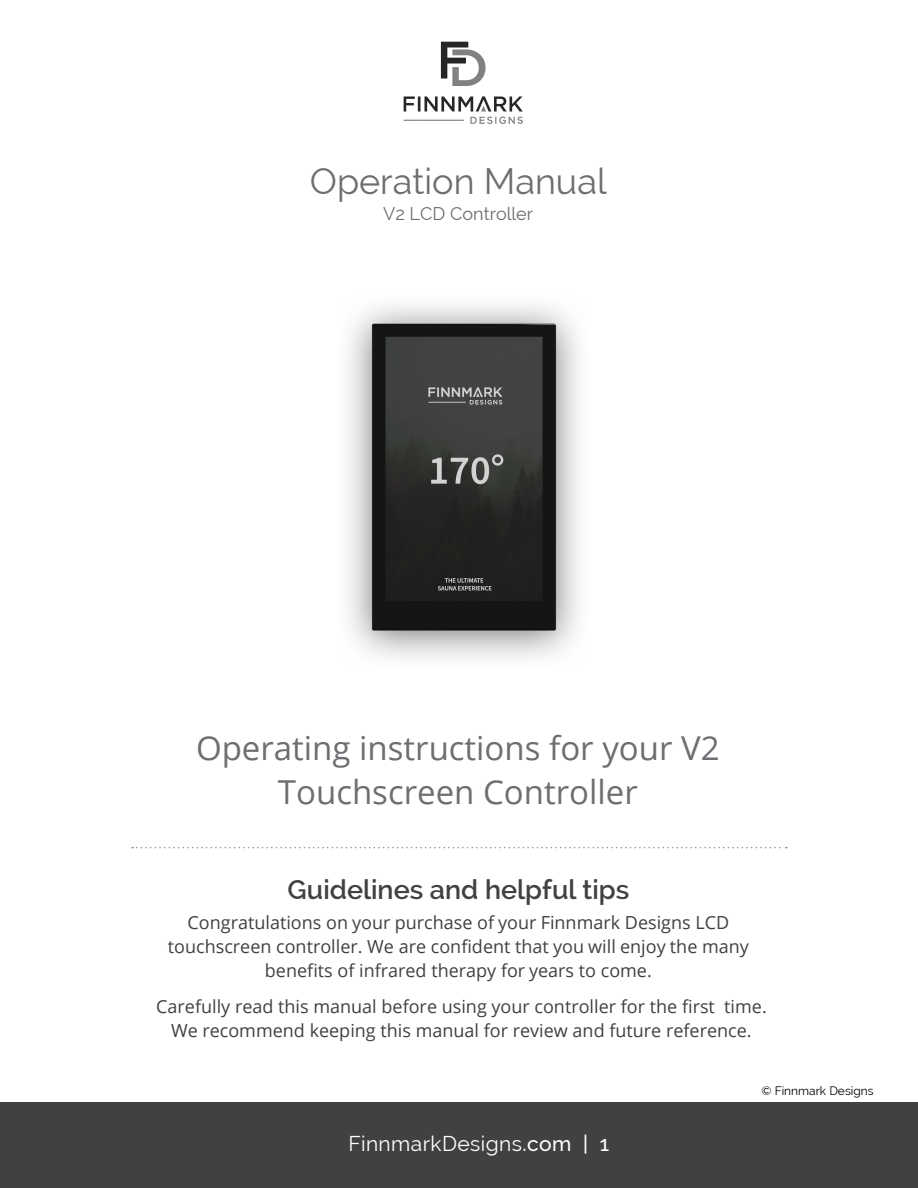
<style>
.page{position:relative;width:918px;height:1188px;background:#fff}
.page>*{position:absolute;margin:0;border:0;box-sizing:border-box;transform-origin:0 0}
.t1{font:36px "Raleway";color:#6d6e71}
.t2{font:33px/44.4px "Open Sans";color:#6d6e71;text-align:center}
.t3{font:600 27px "Raleway";color:#414042}
.t4{font:21px "Raleway";letter-spacing:.02em;color:#fff}
.t5{font:18px/24px "Open Sans";color:#414042;text-align:center}
.t6{font:18px "Raleway";color:#6d6e71}
.t7{font:12px "Raleway";color:#000}
.s1{font-weight:500}
</style>
<div class="page">
<div style="left:0;top:1102px;width:918px;height:86px;background:#414042"></div>
<svg style="left:132px;top:847px;width:655px;height:1px"></svg>
<img style="left:403px;top:41px;width:120px;height:83px">
<img style="left:348px;top:305px;width:231px;height:353px">
<h1 class="t1" style="left:310px;top:160px;width:298px">Operation Manual</h1>
<p class="t6" style="left:383px;top:203px;width:151px">V2 LCD Controller</p>
<h2 class="t2" style="left:196px;top:725px;width:525px">Operating instructions for your V2<br>Touchscreen Controller</h2>
<h3 class="t3" style="left:288px;top:874px;width:343px">Guidelines and helpful tips</h3>
<p class="t5" style="left:168px;top:910px;width:583px">Congratulations on your purchase of your Finnmark Designs LCD touchscreen controller. We are confident that you will enjoy the many benefits of infrared therapy for years to come.</p>
<p class="t5" style="left:156px;top:994px;width:612px">Carefully read this manual before using your controller for the first time.<br>We recommend keeping this manual for review and future reference.</p>
<p class="t4" style="left:348px;top:1132px;width:262px">FinnmarkDesigns<span class="s1">.com | 1</span></p>
<p class="t7" style="left:762px;top:1083px;width:114px">© Finnmark Designs</p>
</div>
